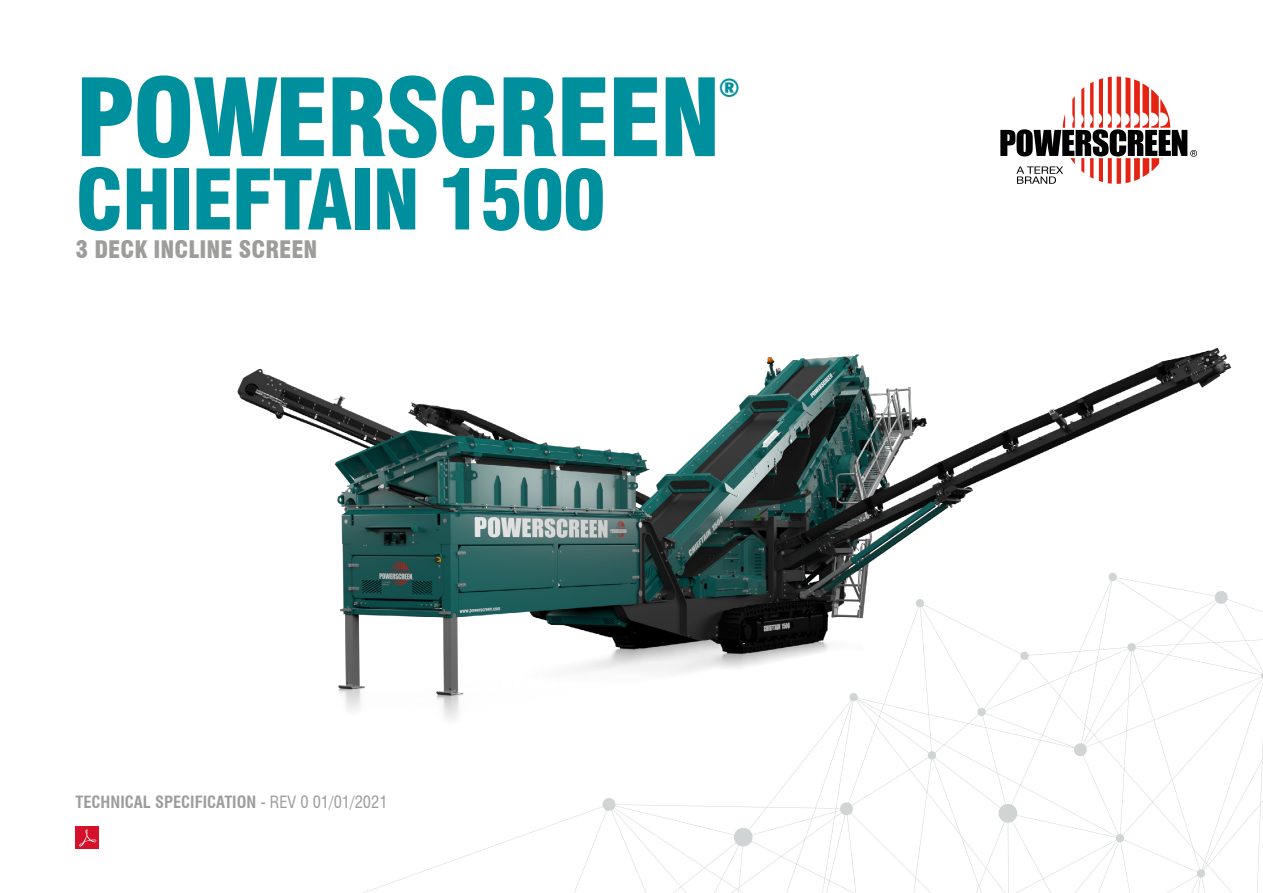
<style>
.page{position:relative;width:1263px;height:893px;background:#fff}
.page>*{position:absolute;margin:0;border:0;box-sizing:border-box;transform-origin:0 0}
.t1{font:900 condensed 104.7px "Swiss 721 BT";letter-spacing:-.025em;color:#008f9d}
.t2{font:900 condensed 81.15px "Swiss 721 BT";letter-spacing:-.025em;color:#008f9d}
.t3{font:900 condensed 25.2px "Swiss 721 BT";color:#008f9d}
.t4{font:900 condensed 23.55px "Swiss 721 BT";color:#9d9d9c}
.t5{font:700 condensed 16.5px "Swiss 721 BT";color:#9d9d9c}
.s1{font-weight:400}
</style>
<div class="page">
<img style="left:237px;top:348px;width:995px;height:209px">
<svg style="left:338px;top:557px;width:925px;height:336px"></svg>
<svg style="left:1000px;top:77px;width:197px;height:107px"></svg>
<div style="left:75px;top:826px;width:24px;height:23px;background:#d4102b"></div>
<svg style="left:79px;top:829px;width:17px;height:18px"></svg>
<h1 class="t1" style="left:75px;top:55px;width:647px">POWERSCREEN</h1>
<h3 class="t3" style="left:719px;top:73px;width:22px">®</h3>
<h2 class="t2" style="left:75px;top:151px;width:532px">CHIEFTAIN 1500</h2>
<h3 class="t4" style="left:75px;top:235px;width:244px">3 DECK INCLINE SCREEN</h3>
<p class="t5" style="left:75px;top:792px;width:314px">TECHNICAL SPECIFICATION <span class="s1">- REV 0 01/01/2021</span></p>
</div>
